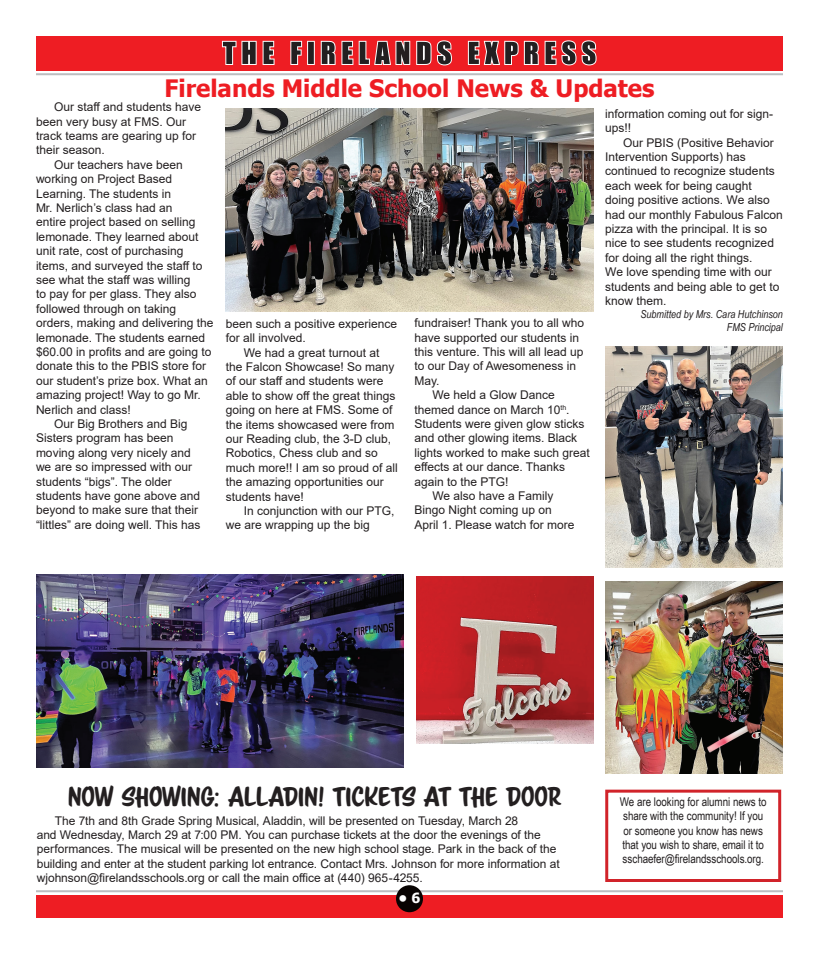
<style>
.page{position:relative;width:819px;height:954px;background:#fff}
.page>*{position:absolute;margin:0;border:0;box-sizing:border-box;transform-origin:0 0}
.t1{font:24px "Scriptorama Markdown JF";letter-spacing:-.01em;color:#231f20}
.t2{font:700 24px "Tahoma";color:#ee1d23}
.t3{font:700 14px "Tahoma";color:#fff}
.t4{font:12px/14.4px "Arial";color:#231f20}
.t5{font:12px/14.4px "Arial Narrow";letter-spacing:-.005em;color:#231f20}
.t6{font:italic 11px/13.2px "Arial Narrow";color:#231f20;text-align:right}
</style>
<div class="page">
<div style="left:36px;top:36px;width:747px;height:34px;background:#ee1d23"></div>
<div style="left:36px;top:896px;width:747px;height:22px;background:#ee1d23"></div>
<hr style="left:36px;top:890px;width:747px;height:2px;background:#bcbdc0">
<div style="left:396px;top:885px;width:27px;height:27px;background:#080302;border-radius:50%"></div>
<svg style="left:221px;top:40px;width:376px;height:26px"></svg>
<hr style="left:36px;top:73px;width:747px;height:2px;background:#bcbdc0">
<img style="left:416px;top:576px;width:177px;height:168px">
<img style="left:226px;top:108px;width:367px;height:204px">
<img style="left:605px;top:346px;width:178px;height:222px">
<img style="left:605px;top:582px;width:178px;height:192px">
<img style="left:36px;top:575px;width:368px;height:193px">
<div style="left:605px;top:790px;width:176px;height:92px;border:3px solid #d1232a"></div>
<h1 class="t2" style="left:165px;top:72px;width:492px">Firelands Middle School News &amp; Updates</h1>
<p class="t4" style="left:54px;top:100px;width:149px">Our staff and students have</p>
<p class="t4" style="left:36px;top:114px;width:152px">been very busy at FMS. Our</p>
<p class="t4" style="left:36px;top:129px;width:162px">track teams are gearing up for</p>
<p class="t4" style="left:36px;top:143px;width:70px">their season.</p>
<p class="t4" style="left:54px;top:157px;width:130px">Our teachers have been</p>
<p class="t4" style="left:36px;top:172px;width:138px">working on Project Based</p>
<p class="t4" style="left:36px;top:186px;width:137px">Learning. The students in</p>
<p class="t4" style="left:36px;top:201px;width:138px">Mr. Nerlich’s class had an</p>
<p class="t4" style="left:36px;top:215px;width:161px">entire project based on selling</p>
<p class="t4" style="left:36px;top:229px;width:164px">lemonade. They learned about</p>
<p class="t4" style="left:36px;top:244px;width:149px">unit rate, cost of purchasing</p>
<p class="t4" style="left:36px;top:258px;width:168px">items, and surveyed the staff to</p>
<p class="t4" style="left:36px;top:273px;width:156px">see what the staff was willing</p>
<p class="t4" style="left:36px;top:287px;width:162px">to pay for per glass. They also</p>
<p class="t4" style="left:36px;top:301px;width:142px">followed through on taking</p>
<p class="t4" style="left:36px;top:316px;width:179px">orders, making and delivering the</p>
<p class="t4" style="left:36px;top:330px;width:171px">lemonade. The students earned</p>
<p class="t4" style="left:36px;top:345px;width:177px">$60.00 in profits and are going to</p>
<p class="t4" style="left:36px;top:359px;width:172px">donate this to the PBIS store for</p>
<p class="t4" style="left:36px;top:373px;width:173px">our student’s prize box. What an</p>
<p class="t4" style="left:36px;top:388px;width:166px">amazing project! Way to go Mr.</p>
<p class="t4" style="left:36px;top:402px;width:96px">Nerlich and class!</p>
<p class="t4" style="left:54px;top:417px;width:135px">Our Big Brothers and Big</p>
<p class="t4" style="left:36px;top:431px;width:139px">Sisters program has been</p>
<p class="t4" style="left:36px;top:445px;width:156px">moving along very nicely and</p>
<p class="t4" style="left:36px;top:460px;width:158px">we are so impressed with our</p>
<p class="t4" style="left:36px;top:474px;width:137px">students “bigs”. The older</p>
<p class="t4" style="left:36px;top:489px;width:166px">students have gone above and</p>
<p class="t4" style="left:36px;top:503px;width:164px">beyond to make sure that their</p>
<p class="t4" style="left:36px;top:517px;width:166px">“littles” are doing well. This has</p>
<p class="t4" style="left:605px;top:106px;width:170px">information coming out for sign&shy;ups!!</p>
<p class="t4" style="left:605px;top:135px;width:179px;text-indent:18px">Our PBIS (Positive Behavior<br>Intervention Supports) has continued to recognize students each week for being caught doing positive actions. We also had our monthly Fabulous Falcon pizza with the principal. It is so nice to see students recognized for doing all the right things.<br>We love spending time with our students and being able to get to know them.</p>
<p class="t6" style="left:641px;top:307px;width:144px">Submitted by Mrs. Cara Hutchinson<br>FMS Principal</p>
<p class="t4" style="left:414px;top:316px;width:171px">fundraiser! Thank you to all who</p>
<p class="t4" style="left:414px;top:330px;width:166px">have supported our students in</p>
<p class="t4" style="left:414px;top:345px;width:171px">this venture. This will all lead up</p>
<p class="t4" style="left:414px;top:359px;width:163px">to our Day of Awesomeness in</p>
<p class="t4" style="left:414px;top:373px;width:27px">May.</p>
<p class="t4" style="left:432px;top:388px;width:124px">We held a Glow Dance</p>
<p class="t4" style="left:414px;top:402px;width:157px">themed dance on March 10<sup>th</sup>.</p>
<p class="t4" style="left:414px;top:417px;width:172px">Students were given glow sticks</p>
<p class="t4" style="left:414px;top:431px;width:164px">and other glowing items. Black</p>
<p class="t4" style="left:414px;top:445px;width:177px">lights worked to make such great</p>
<p class="t4" style="left:414px;top:460px;width:152px">effects at our dance. Thanks</p>
<p class="t4" style="left:414px;top:474px;width:96px">again to the PTG!</p>
<p class="t4" style="left:432px;top:489px;width:123px">We also have a Family</p>
<p class="t4" style="left:414px;top:503px;width:139px">Bingo Night coming up on</p>
<p class="t4" style="left:414px;top:517px;width:162px">April 1. Please watch for more</p>
<p class="t4" style="left:226px;top:316px;width:173px">been such a positive experience for all involved.</p>
<p class="t4" style="left:226px;top:345px;width:174px;text-indent:18px">We had a great turnout at the Falcon Showcase! So many of our staff and students were able to show off the great things going on here at FMS. Some of the items showcased were from our Reading club, the 3-D club,<br>Robotics, Chess club and so much more!! I am so proud of all the amazing opportunities our students have!</p>
<p class="t4" style="left:226px;top:503px;width:170px;text-indent:18px">In conjunction with our PTG, we are wrapping up the big</p>
<h1 class="t1" style="left:68px;top:781px;width:495px">NOW SHOWING: ALLADIN! TICKETS AT THE DOOR</h1>
<p class="t4" style="left:37px;top:813px;width:525px;text-indent:18px">The 7th and 8th Grade Spring Musical, Aladdin, will be presented on Tuesday, March 28<br>and Wednesday, March 29 at 7:00 PM. You can purchase tickets at the door the evenings of the performances. The musical will be presented on the new high school stage. Park in the back of the building and enter at the student parking lot entrance. Contact Mrs. Johnson for more information at wjohnson@firelandsschools.org or call the main office at (440) 965-4255.</p>
<p class="t3" style="left:399px;top:888px;width:23px">• 6</p>
<p class="t5" style="left:620px;top:794px;width:148px">We are looking for alumni news to share with the community! If you or someone you know has news that you wish to share, email it to sschaefer@firelandsschools.org.</p>
</div>
